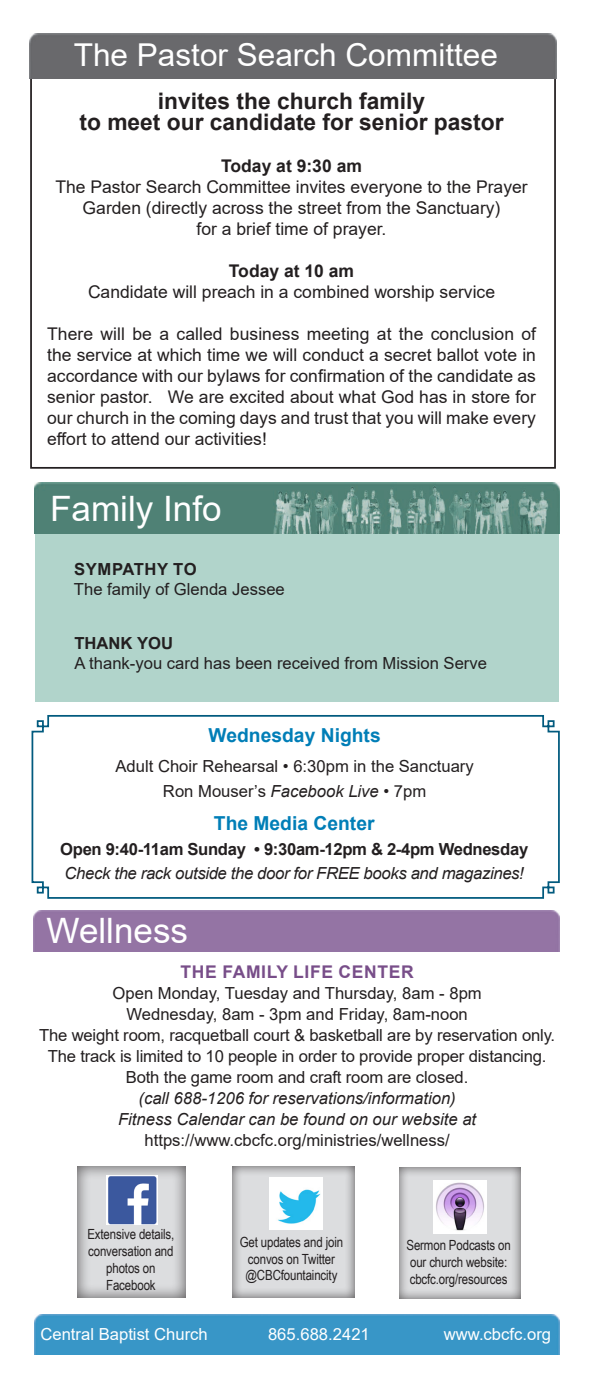
<style>
.page{position:relative;width:593px;height:1386px;background:#fff}
.page>*{position:absolute;margin:0;border:0;box-sizing:border-box;transform-origin:0 0}
.t1{font:35px "Arial";color:#fff}
.t2{font:31.5px "Arial";color:#fff}
.t3{font:700 22.75px/21px "Arial";color:#231f20;text-align:center}
.t4{font:700 19.25px "Arial";color:#007eb7}
.t5{font:17.5px/21px "Arial";color:#231f20;text-align:center}
.t6{font:700 17.5px "Arial";color:#231f20}
.t7{font:700 17.5px "Arial";letter-spacing:.035em;color:#784e89}
.t8{font:16.62px/21px "Arial";color:#231f20;text-align:center}
.t9{font:italic 16.62px/21px "Arial";color:#231f20;text-align:center}
.t10{font:italic 16.62px "Arial";letter-spacing:-.02em;color:#231f20}
.t11{font:700 16.62px "Arial";letter-spacing:-.02em;color:#231f20}
.t12{font:16.62px "Arial";color:#fff}
.t13{font:700 16.62px "Arial";letter-spacing:.035em;color:#231f20}
.t14{font:700 16.62px "Arial";color:#231f20}
.t15{font:14px/16.8px "Arial Narrow";letter-spacing:-.01em;color:#231f20;text-align:center}
.s1{font-style:italic}
</style>
<div class="page">
<svg style="left:31px;top:715px;width:529px;height:184px"></svg>
<div style="left:386px;top:1159px;width:136px;height:140px;background:#231f20;opacity:.75"></div>
<div style="left:231px;top:1164px;width:126px;height:135px;background:#231f20;opacity:.75"></div>
<div style="left:76px;top:1164px;width:112px;height:135px;background:#231f20;opacity:.75"></div>
<img style="left:432px;top:1180px;width:54px;height:53px">
<img style="left:106px;top:1176px;width:51px;height:49px">
<img style="left:270px;top:1177px;width:52px;height:53px">
<div style="left:35px;top:1314px;width:524px;height:41px;background:#3896c7"></div>
<div style="left:29px;top:34px;width:527px;height:44px;background:#69696c"></div>
<div style="left:35px;top:526px;width:523px;height:175px;background:#b1d4cb"></div>
<img style="left:34px;top:483px;width:524px;height:50px">
<h2 class="t2" style="left:74px;top:33px;width:425px">The Pastor Search Committee</h2>
<h3 class="t3" style="left:79px;top:91px;width:425px">invites the church family<br>to meet our candidate for senior pastor</h3>
<p class="t6" style="left:221px;top:154px;width:142px">Today at 9:30 am</p>
<p class="t5" style="left:55px;top:177px;width:473px">The Pastor Search Committee invites everyone to the Prayer<br>Garden (directly across the street from the Sanctuary)<br>for a brief time of prayer.</p>
<p class="t6" style="left:229px;top:259px;width:127px">Today at 10 am</p>
<p class="t5" style="left:88px;top:282px;width:408px">Candidate will preach in a combined worship service</p>
<p class="t5" style="left:47px;top:324px;width:490px;text-align:justify">There will be a called business meeting at the conclusion of the service at which time we will conduct a secret ballot vote in accordance with our bylaws for confirmation of the candidate as senior pastor. We are excited about what God has in store for our church in the coming days and trust that you will make every effort to attend our activities!</p>
<h1 class="t1" style="left:50px;top:484px;width:173px">Family Info</h1>
<p class="t13" style="left:74px;top:557px;width:124px">SYMPATHY TO</p>
<p class="t8" style="left:74px;top:578px;width:212px">The family of Glenda Jessee</p>
<p class="t14" style="left:74px;top:632px;width:100px">THANK YOU</p>
<p class="t8" style="left:74px;top:653px;width:414px">A thank-you card has been received from Mission Serve</p>
<p class="t4" style="left:208px;top:722px;width:173px">Wednesday Nights</p>
<p class="t8" style="left:115px;top:754px;width:359px;line-height:24.5px">Adult Choir Rehearsal • 6:30pm in the Sanctuary<br>Ron Mouser’s <span class="s1">Facebook Live</span> • 7pm</p>
<p class="t4" style="left:214px;top:810px;width:162px">The Media Center</p>
<p class="t11" style="left:60px;top:837px;width:469px">Open 9:40-11am Sunday • 9:30am-12pm &amp; 2-4pm Wednesday</p>
<p class="t10" style="left:64px;top:863px;width:460px">Check the rack outside the door for FREE books and magazines!</p>
<h1 class="t1" style="left:47px;top:906px;width:143px">Wellness</h1>
<p class="t7" style="left:180px;top:959px;width:234px">THE FAMILY LIFE CENTER</p>
<p class="t8" style="left:39px;top:983px;width:517px">Open Monday, Tuesday and Thursday, 8am - 8pm<br>Wednesday, 8am - 3pm and Friday, 8am-noon<br>The weight room, racquetball court &amp; basketball are by reservation only.<br>The track is limited to 10 people in order to provide proper distancing.<br>Both the game room and craft room are closed.</p>
<p class="t9" style="left:118px;top:1088px;width:359px">(call 688-1206 for reservations/information)<br>Fitness Calendar can be found on our website at</p>
<p class="t8" style="left:144px;top:1130px;width:306px">https://www.cbcfc.org/ministries/wellness/</p>
<p class="t15" style="left:87px;top:1226px;width:88px">Extensive details, conversation and photos on<br>Facebook</p>
<p class="t12" style="left:40px;top:1323px;width:169px">Central Baptist Church</p>
<p class="t12" style="left:268px;top:1323px;width:103px">865.688.2421</p>
<p class="t12" style="left:443px;top:1323px;width:109px">www.cbcfc.org</p>
<p class="t15" style="left:239px;top:1233px;width:105px">Get updates and join convos on Twitter @CBCfountaincity</p>
<p class="t15" style="left:406px;top:1236px;width:106px;text-align:left">Sermon Podcasts on our church website: cbcfc.org/resources</p>
</div>
